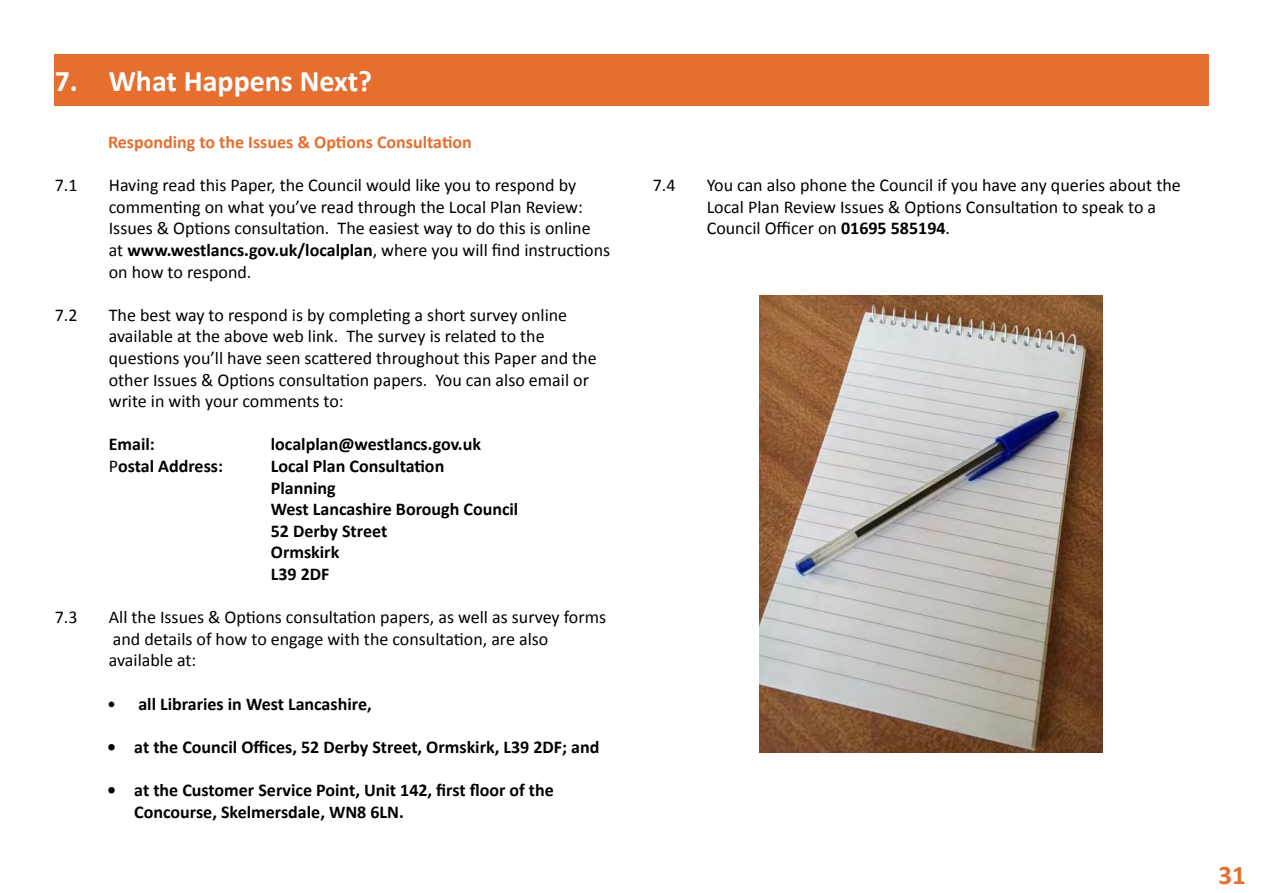
<style>
.page{position:relative;width:1263px;height:893px;background:#fff}
.page>*{position:absolute;margin:0;border:0;box-sizing:border-box;transform-origin:0 0}
.t1{font:700 30px "Calibri";color:#fff}
.t2{font:700 27px "Calibri";color:#e66e2e}
.t3{font:18px/21.6px "Calibri";color:#000}
.t4{font:700 18px/21.6px "Calibri";color:#000}
.t5{font:700 18px "Calibri";color:#e66e2e}
.s1{font-weight:700}
.s2{font-weight:400}
</style>
<div class="page">
<img style="left:759px;top:296px;width:343px;height:457px">
<div style="left:55px;top:54px;width:1154px;height:51px;background:#e66e2e"></div>
<h1 class="t1" style="left:55px;top:62px;width:319px">7. What Happens Next?</h1>
<p class="t5" style="left:108px;top:131px;width:365px">Responding to the Issues &amp; Options Consultation</p>
<p class="t3" style="left:55px;top:174px;width:24px">7.1</p>
<p class="t3" style="left:109px;top:174px;width:503px">Having read this Paper, the Council would like you to respond by commenting on what you’ve read through the Local Plan Review:<br>Issues &amp; Options consultation. The easiest way to do this is online<br>at <span class="s1">www.westlancs.gov.uk/localplan</span>, where you will find instructions on how to respond.</p>
<p class="t3" style="left:55px;top:304px;width:24px">7.2</p>
<p class="t3" style="left:109px;top:304px;width:489px">The best way to respond is by completing a short survey online available at the above web link. The survey is related to the questions you’ll have seen scattered throughout this Paper and the other Issues &amp; Options consultation papers. You can also email or write in with your comments to:</p>
<p class="t4" style="left:109px;top:434px;width:48px">Email:</p>
<p class="t4" style="left:271px;top:434px;width:212px">localplan@westlancs.gov.uk</p>
<p class="t4" style="left:109px;top:455px;width:116px"><span class="s2">P</span>ostal Address:</p>
<p class="t4" style="left:271px;top:455px;width:249px">Local Plan Consultation<br>Planning<br>West Lancashire Borough Council<br>52 Derby Street<br>Ormskirk<br>L39 2DF</p>
<p class="t3" style="left:55px;top:606px;width:24px">7.3</p>
<p class="t3" style="left:109px;top:606px;width:499px">All the Issues &amp; Options consultation papers, as well as survey forms and details of how to engage with the consultation, are also available at:</p>
<p class="t4" style="left:107px;top:693px;width:266px"><span class="s2">•</span> all Libraries in West Lancashire,</p>
<p class="t4" style="left:107px;top:736px;width:494px">• at the Council Offices, 52 Derby Street, Ormskirk, L39 2DF; and</p>
<p class="t4" style="left:134px;top:779px;width:421px;text-indent:-27px">• at the Customer Service Point, Unit 142, first floor of the<br>Concourse, Skelmersdale, WN8 6LN.</p>
<p class="t3" style="left:653px;top:174px;width:24px">7.4</p>
<p class="t3" style="left:707px;top:174px;width:476px">You can also phone the Council if you have any queries about the<br>Local Plan Review Issues &amp; Options Consultation to speak to a<br>Council Officer on <span class="s1">01695 585194</span>.</p>
<h2 class="t2" style="left:1218px;top:858px;width:29px">31</h2>
</div>
